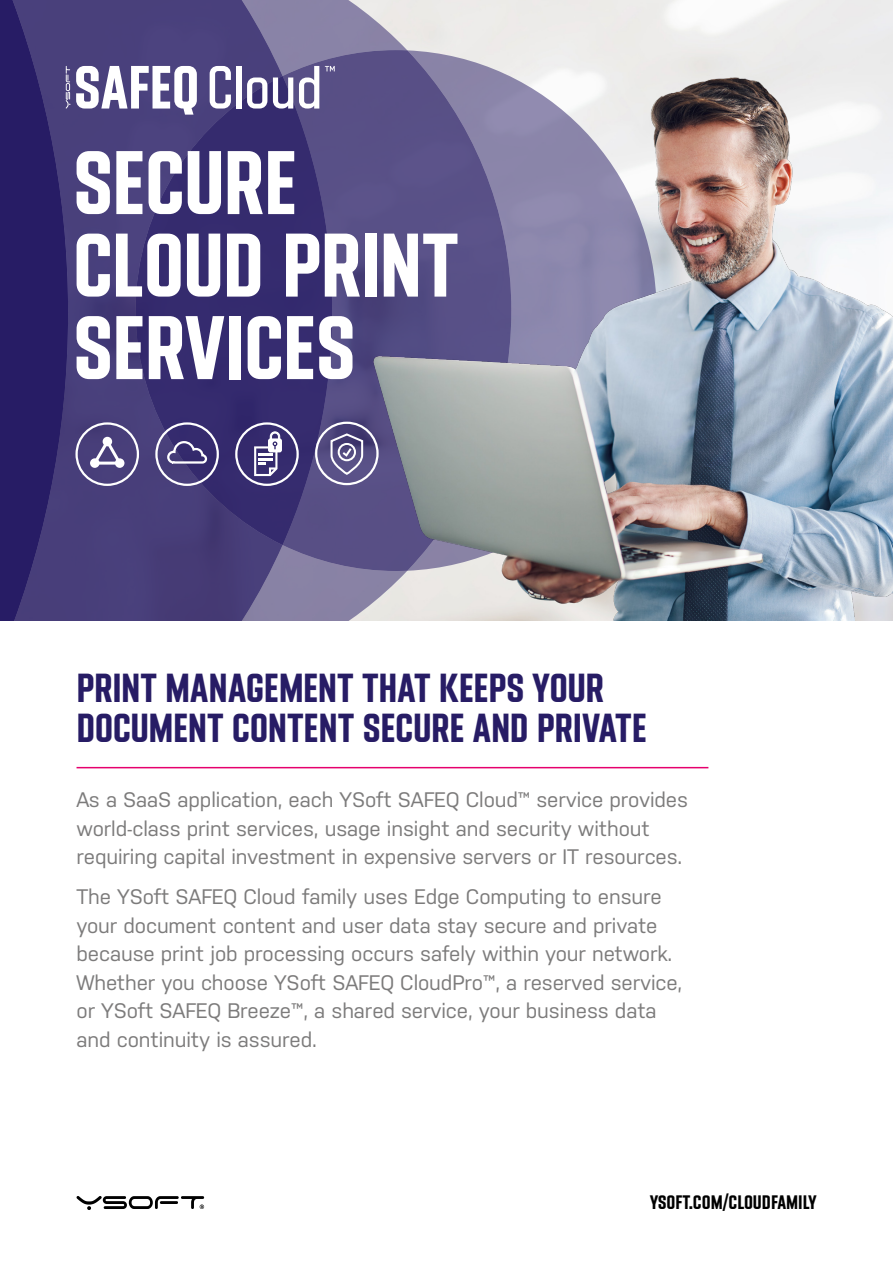
<style>
.page{position:relative;width:893px;height:1263px;background:#fff}
.page>*{position:absolute;margin:0;border:0;box-sizing:border-box;transform-origin:0 0}
.t1{font:700 90px/82.5px "Y Soft";letter-spacing:-.02em;color:#fff}
.t2{font:700 40.5px/40.3px "Y Soft";letter-spacing:-.01em;color:#271c65}
.t3{font:21px/28.5px "Nudista";letter-spacing:-.005em;color:#7c7b7b}
.t4{font:700 19.5px "Y Soft";color:#000}
</style>
<div class="page">
<div style="left:70px;top:0;width:108px;height:621px;background:#49407b"></div>
<svg style="left:136px;top:115px;width:42px;height:430px;background:#413876"></svg>
<img style="left:178px;top:53px;width:715px;height:568px">
<svg style="left:77px;top:1196px;width:127px;height:14px"></svg>
<hr style="left:77px;top:767px;width:631px;height:1px;background:#e6006d">
<svg style="left:330px;top:432px;width:35px;height:44px;background:#77719b"></svg>
<div style="left:75px;top:422px;width:64px;height:64px;border:2px solid #fff;border-radius:50%"></div>
<div style="left:155px;top:422px;width:64px;height:64px;border:2px solid #fff;border-radius:50%"></div>
<div style="left:235px;top:422px;width:64px;height:64px;border:2px solid #fff;border-radius:50%"></div>
<div style="left:315px;top:422px;width:64px;height:63px;border:2px solid #fff;border-radius:50%"></div>
<svg style="left:166px;top:440px;width:42px;height:25px"></svg>
<svg style="left:90px;top:458px;width:10px;height:10px"></svg>
<svg style="left:90px;top:437px;width:35px;height:29px"></svg>
<svg style="left:268px;top:438px;width:14px;height:14px"></svg>
<svg style="left:254px;top:431px;width:27px;height:45px"></svg>
<svg style="left:0;top:0;width:70px;height:621px;background:#2e2369"></svg>
<svg style="left:76px;top:0;width:331px;height:115px;background:#756e9a"></svg>
<p class="t1" style="left:73px;top:141px;width:388px">SECURE<br>CLOUD PRINT<br>SERVICES</p>
<p class="t2" style="left:77px;top:667px;width:572px">PRINT MANAGEMENT THAT KEEPS YOUR<br>DOCUMENT CONTENT SECURE AND PRIVATE</p>
<p class="t3" style="left:77px;top:784px;width:613px">As a SaaS application, each YSoft SAFEQ Cloud™ service provides world-class print services, usage insight and security without requiring capital investment in expensive servers or IT resources.</p>
<p class="t3" style="left:77px;top:881px;width:607px">The YSoft SAFEQ Cloud family uses Edge Computing to ensure your document content and user data stay secure and private because print job processing occurs safely within your network.<br>Whether you choose YSoft SAFEQ CloudPro™, a reserved service, or YSoft SAFEQ Breeze™, a shared service, your business data and continuity is assured.</p>
<p class="t4" style="left:650px;top:1191px;width:168px">YSOFT.COM/CLOUDFAMILY</p>
</div>
